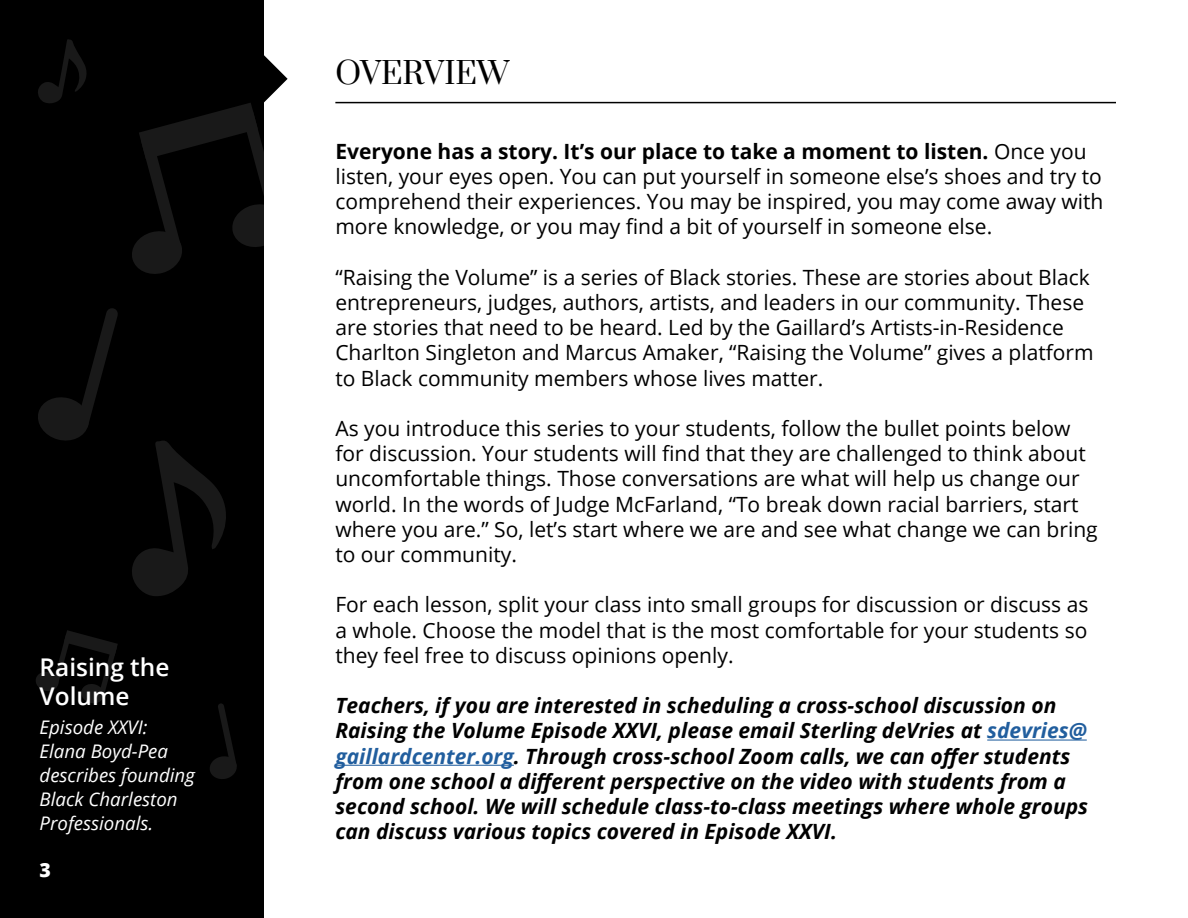
<style>
.page{position:relative;width:1188px;height:918px;background:#fff}
.page>*{position:absolute;margin:0;border:0;box-sizing:border-box;transform-origin:0 0}
.t1{font:30px "Prata";color:#000}
.t2{font:600 24.45px/29.2px "Open Sans";color:#fff}
.t3{font:21px/25.2px "Open Sans";color:#000}
.t4{font:italic 700 21px/25.2px "Open Sans";color:#000}
.t5{font:800 19.5px "Open Sans";color:#fff}
.t6{font:italic 18.75px/24px "Open Sans";color:#fff}
.s1{font-weight:700}
.s2{color:#215e9e}
</style>
<div class="page">
<div style="left:0;top:0;width:264px;height:918px;background:#000"></div>
<svg style="left:210px;top:703px;width:27px;height:76px"></svg>
<svg style="left:36px;top:630px;width:82px;height:73px"></svg>
<svg style="left:38px;top:308px;width:188px;height:288px"></svg>
<svg style="left:38px;top:39px;width:49px;height:64px"></svg>
<svg style="left:132px;top:55px;width:156px;height:219px"></svg>
<hr style="left:335px;top:102px;width:781px;height:1px;background:#000">
<hr style="left:987px;top:740px;width:100px;height:1px;background:#215e9e">
<hr style="left:335px;top:765px;width:179px;height:1px;background:#215e9e">
<p class="t2" style="left:40px;top:652px;width:131px">Raising the<br>Volume</p>
<p class="t6" style="left:40px;top:715px;width:157px">Episode XXVI:<br>Elana Boyd-Pea describes founding<br>Black Charleston<br>Professionals.</p>
<p class="t5" style="left:40px;top:855px;width:13px">3</p>
<h1 class="t1" style="left:335px;top:54px;width:176px">OVERVIEW</h1>
<p class="t3" style="left:335px;top:138px;width:770px"><span class="s1">Everyone has a story. It’s our place to take a moment to listen.</span> Once you listen, your eyes open. You can put yourself in someone else’s shoes and try to comprehend their experiences. You may be inspired, you may come away with more knowledge, or you may find a bit of yourself in someone else.</p>
<p class="t3" style="left:335px;top:264px;width:760px">“Raising the Volume” is a series of Black stories. These are stories about Black entrepreneurs, judges, authors, artists, and leaders in our community. These are stories that need to be heard. Led by the Gaillard’s Artists-in-Residence Charlton Singleton and Marcus Amaker, “Raising the Volume” gives a platform to Black community members whose lives matter.</p>
<p class="t3" style="left:335px;top:415px;width:764px">As you introduce this series to your students, follow the bullet points below for discussion. Your students will find that they are challenged to think about uncomfortable things. Those conversations are what will help us change our world. In the words of Judge McFarland, “To break down racial barriers, start where you are.” So, let’s start where we are and see what change we can bring to our community.</p>
<p class="t3" style="left:335px;top:592px;width:755px;text-align:justify">For each lesson, split your class into small groups for discussion or discuss as a whole. Choose the model that is the most comfortable for your students so they feel free to discuss opinions openly.</p>
<p class="t4" style="left:335px;top:693px;width:754px">Teachers, if you are interested in scheduling a cross-school discussion on Raising the Volume Episode XXVI, please email Sterling deVries at <span class="s2">sdevries@ gaillardcenter.org</span>. Through cross-school Zoom calls, we can offer students from one school a different perspective on the video with students from a second school. We will schedule class-to-class meetings where whole groups can discuss various topics covered in Episode XXVI.</p>
</div>
